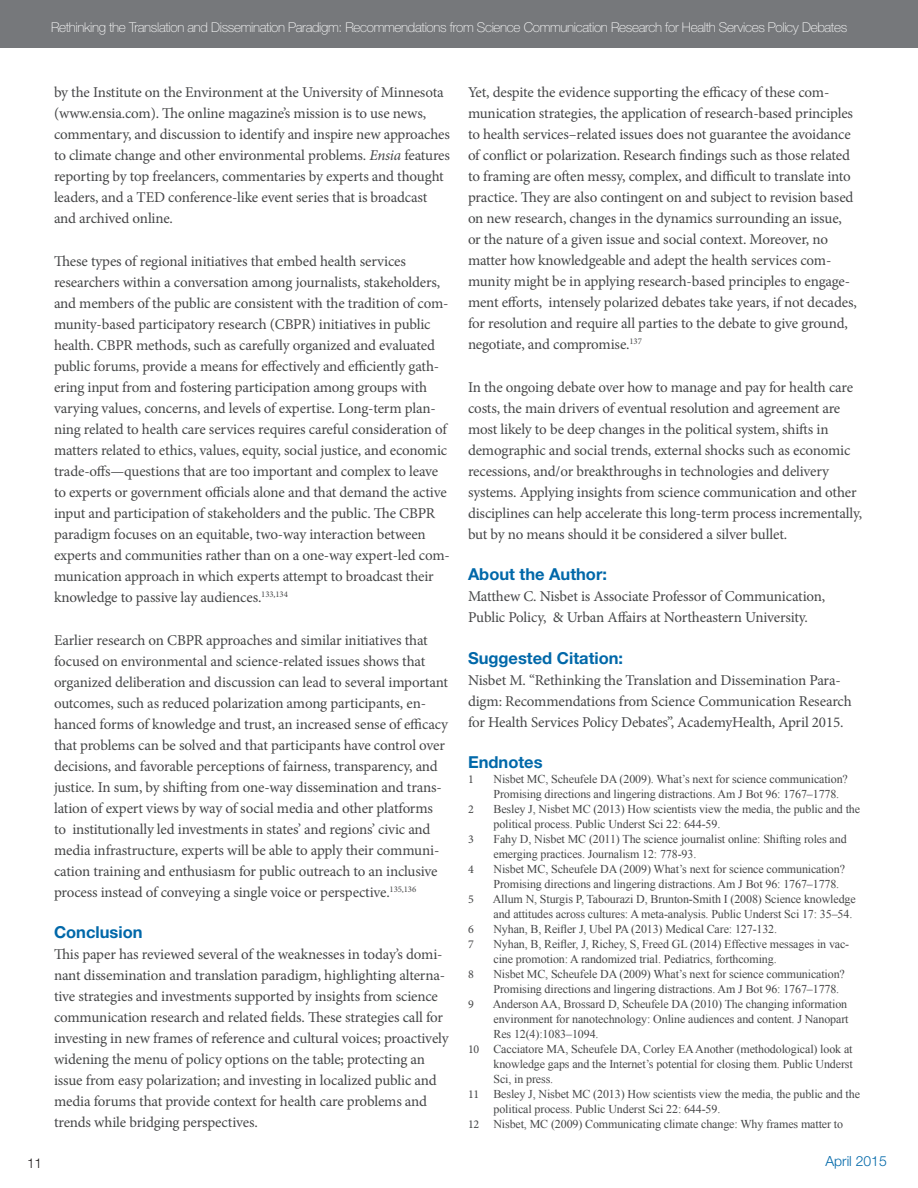
<style>
.page{position:relative;width:918px;height:1188px;background:#fff}
.page>*{position:absolute;margin:0;border:0;box-sizing:border-box;transform-origin:0 0}
.RI_SUB{font:700 16.5px "Helvetica Neue LT Std";color:#0068a9}
.RI_body{font:15px/21px "Minion Pro";letter-spacing:-.01em;color:#454647}
.t1{font:300 13.95px "Helvetica Neue LT Std";color:#0068a9}
.t2{font:100 13.5px "Helvetica Neue LT Std";letter-spacing:-.025em;color:#fff}
.t3{font:300 13.5px "Helvetica Neue LT Std";color:#231f20}
.RI_body-2{font:12px/15px "Times New Roman";letter-spacing:-.01em;color:#454647}
.RI_body-3{font:12px "Minion Pro";color:#454647}
.s1{font-style:italic}
.s2{font-family:"Minion Pro"}
</style>
<div class="page">
<div style="left:0;top:0;width:918px;height:48px;background:#76787b"></div>
<p class="t2" style="left:51px;top:19px;width:798px">Rethinking the Translation and Dissemination Paradigm: Recommendations from Science Communication Research for Health Services Policy Debates</p>
<p class="t3" style="left:27px;top:1155px;width:17px">11</p>
<p class="RI_body" style="left:54px;top:82px;width:398px">by the Institute on the Environment at the University of Minnesota (www.ensia.com). The online magazine’s mission is to use news, commentary, and discussion to identify and inspire new approaches to climate change and other environmental problems. <span class="s1">Ensia</span> features reporting by top freelancers, commentaries by experts and thought leaders, and a TED conference-like event series that is broadcast and archived online.</p>
<p class="RI_body" style="left:54px;top:251px;width:397px">These types of regional initiatives that embed health services researchers within a conversation among journalists, stakeholders, and members of the public are consistent with the tradition of com&shy;munity-based participatory research (CBPR) initiatives in public health. CBPR methods, such as carefully organized and evaluated public forums, provide a means for effectively and efficiently gath&shy;ering input from and fostering participation among groups with varying values, concerns, and levels of expertise. Long-term plan&shy;ning related to health care services requires careful consideration of matters related to ethics, values, equity, social justice, and economic trade-offs—questions that are too important and complex to leave to experts or government officials alone and that demand the active input and participation of stakeholders and the public. The CBPR paradigm focuses on an equitable, two-way interaction between experts and communities rather than on a one-way expert-led com&shy;munication approach in which experts attempt to broadcast their knowledge to passive lay audiences.<sup>133,134</sup></p>
<p class="RI_body" style="left:54px;top:629px;width:396px">Earlier research on CBPR approaches and similar initiatives that focused on environmental and science-related issues shows that organized deliberation and discussion can lead to several important outcomes, such as reduced polarization among participants, en&shy;hanced forms of knowledge and trust, an increased sense of efficacy that problems can be solved and that participants have control over decisions, and favorable perceptions of fairness, transparency, and justice. In sum, by shifting from one-way dissemination and trans&shy;lation of expert views by way of social media and other platforms to institutionally led investments in states’ and regions’ civic and media infrastructure, experts will be able to apply their communi&shy;cation training and enthusiasm for public outreach to an inclusive process instead of conveying a single voice or perspective.<sup>135,136</sup></p>
<p class="RI_SUB" style="left:54px;top:922px;width:90px">Conclusion</p>
<p class="RI_body" style="left:54px;top:944px;width:396px">This paper has reviewed several of the weaknesses in today’s domi&shy;nant dissemination and translation paradigm, highlighting alterna&shy;tive strategies and investments supported by insights from science communication research and related fields. These strategies call for investing in new frames of reference and cultural voices; proactively widening the menu of policy options on the table; protecting an issue from easy polarization; and investing in localized public and media forums that provide context for health care problems and trends while bridging perspectives.</p>
<p class="RI_body" style="left:468px;top:82px;width:390px">Yet, despite the evidence supporting the efficacy of these com&shy;munication strategies, the application of research-based principles to health services–related issues does not guarantee the avoidance of conflict or polarization. Research findings such as those related to framing are often messy, complex, and difficult to translate into practice. They are also contingent on and subject to revision based on new research, changes in the dynamics surrounding an issue, or the nature of a given issue and social context. Moreover, no matter how knowledgeable and adept the health services com&shy;munity might be in applying research-based principles to engage&shy;ment efforts, intensely polarized debates take years, if not decades, for resolution and require all parties to the debate to give ground, negotiate, and compromise.<sup>137</sup></p>
<p class="RI_body" style="left:468px;top:377px;width:396px">In the ongoing debate over how to manage and pay for health care costs, the main drivers of eventual resolution and agreement are most likely to be deep changes in the political system, shifts in demographic and social trends, external shocks such as economic recessions, and/or breakthroughs in technologies and delivery systems. Applying insights from science communication and other disciplines can help accelerate this long-term process incrementally, but by no means should it be considered a silver bullet.</p>
<p class="RI_SUB" style="left:468px;top:564px;width:141px">About the Author:</p>
<p class="RI_body" style="left:468px;top:586px;width:359px">Matthew C. Nisbet is Associate Professor of Communication,<br>Public Policy, &amp; Urban Affairs at Northeastern University.</p>
<p class="RI_SUB" style="left:468px;top:648px;width:157px">Suggested Citation:</p>
<p class="RI_body" style="left:468px;top:669px;width:385px">Nisbet M. “Rethinking the Translation and Dissemination Para&shy;digm: Recommendations from Science Communication Research for Health Services Policy Debates”, AcademyHealth, April 2015.</p>
<p class="RI_SUB" style="left:468px;top:752px;width:76px">Endnotes</p>
<p class="RI_body-3" style="left:468px;top:771px;width:7px">1</p>
<p class="RI_body-2" style="left:494px;top:771px;width:356px">Nisbet MC, Scheufele DA (2009). What’s next for science communication?<br>Promising directions and lingering distractions. Am J Bot 96: 1767–1778.</p>
<p class="RI_body-3" style="left:468px;top:801px;width:7px">2</p>
<p class="RI_body-2" style="left:494px;top:801px;width:368px">Besley J, Nisbet MC (2013) How scientists view the media, the public and the political process. Public Underst Sci 22: 644-59.</p>
<p class="RI_body-3" style="left:468px;top:831px;width:7px">3</p>
<p class="RI_body-2" style="left:494px;top:831px;width:355px">Fahy D, Nisbet MC (2011) The science journalist online: Shifting roles and emerging practices. Journalism 12: 778-93.</p>
<p class="RI_body-3" style="left:468px;top:861px;width:7px">4</p>
<p class="RI_body-2" style="left:494px;top:861px;width:353px">Nisbet MC, Scheufele DA (2009) What’s next for science communication?<br>Promising directions and lingering distractions. Am J Bot 96: 1767–1778.</p>
<p class="RI_body-3" style="left:468px;top:891px;width:7px">5</p>
<p class="RI_body-2" style="left:493px;top:891px;width:365px">Allum N, Sturgis P, Tabourazi D, Brunton-Smith I (2008) Science knowledge and attitudes across cultures: A meta-analysis. Public Underst Sci 17: 35–54.</p>
<p class="RI_body-3" style="left:468px;top:921px;width:7px">6</p>
<p class="RI_body-2" style="left:493px;top:921px;width:285px">Nyhan, B, Reifler J, Ubel PA (2013) Medical Care: 127-132.</p>
<p class="RI_body-3" style="left:468px;top:936px;width:7px">7</p>
<p class="RI_body-2" style="left:493px;top:936px;width:357px">Nyhan, B, Reifler, J, Richey, S, Freed GL (2014) Effective messages in vac&shy;cine promotion: A randomized trial. Pediatrics, forthcoming.</p>
<p class="RI_body-3" style="left:468px;top:966px;width:7px">8</p>
<p class="RI_body-2" style="left:493px;top:966px;width:353px">Nisbet MC, Scheufele DA (2009) What’s next for science communication?<br>Promising directions and lingering distractions. Am J Bot 96: 1767–1778.</p>
<p class="RI_body-3" style="left:468px;top:996px;width:7px">9</p>
<p class="RI_body-2" style="left:493px;top:996px;width:357px;text-align:justify">Anderson AA, Brossard D, Scheufele DA (2010) The changing information environment for nanotechnology: Online audiences and content. J Nanopart Res 12(4):1083–1094.</p>
<p class="RI_body-2" style="left:494px;top:1041px;width:361px;text-align:justify;text-indent:-26px"><span class="s2">10</span> Cacciatore MA, Scheufele DA, Corley EA Another (methodological) look at knowledge gaps and the Internet’s potential for closing them. Public Underst Sci, in press.</p>
<p class="RI_body-2" style="left:494px;top:1086px;width:368px;text-indent:-26px"><span class="s2">11</span> Besley J, Nisbet MC (2013) How scientists view the media, the public and the political process. Public Underst Sci 22: 644-59.</p>
<p class="RI_body-2" style="left:468px;top:1116px;width:377px"><span class="s2">12</span> Nisbet, MC (2009) Communicating climate change: Why frames matter to</p>
<p class="t1" style="left:825px;top:1152px;width:63px">April 2015</p>
</div>
